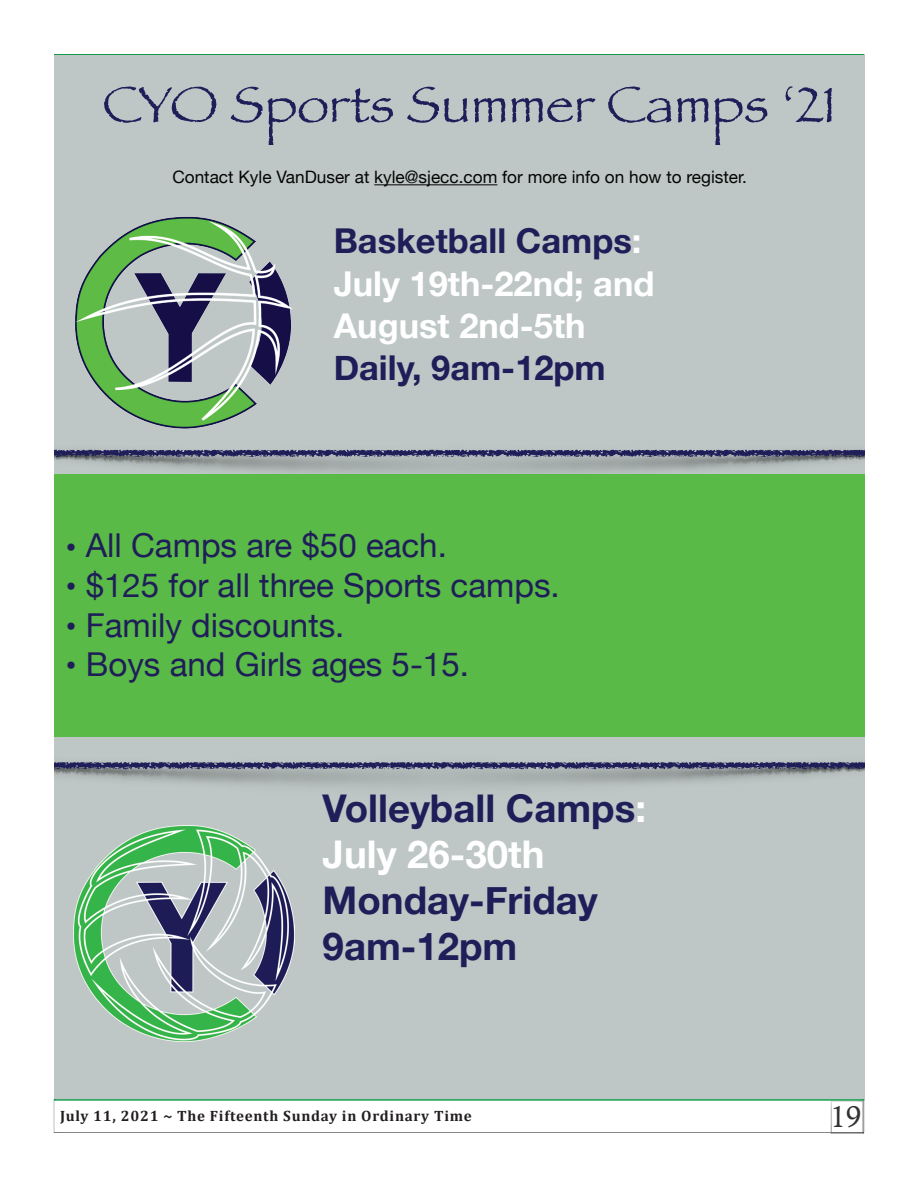
<style>
.page{position:relative;width:918px;height:1188px;background:#fff}
.page>*{position:absolute;margin:0;border:0;box-sizing:border-box;transform-origin:0 0}
.t1{font:52.65px "Papyrus";color:#1f1e59}
.t2{font:700 38.25px/46px "Helvetica Neue";color:#1f1e59}
.t3{font:700 34.2px/42.2px "Helvetica Neue";color:#fff}
.t4{font:700 34.2px "Helvetica Neue";color:#1f1e59}
.t5{font:33px "Helvetica Neue";color:#1f1e59}
.t6{font:30px "Calisto";color:#312f30}
.t7{font:17.1px "Helvetica Neue";color:#040503}
.t8{font:700 15px "Cambria";letter-spacing:.05em;color:#231f20}
.s1{color:#1f1e59}
.s2{color:#fff}
</style>
<div class="page">
<div style="left:55px;top:55px;width:810px;height:1043px;background:#bec7c6"></div>
<hr style="left:374px;top:184px;width:123px;height:1px;background:#040503">
<img style="left:55px;top:459px;width:810px;height:15px">
<svg style="left:55px;top:449px;width:810px;height:10px"></svg>
<img style="left:55px;top:772px;width:785px;height:54px">
<svg style="left:55px;top:761px;width:810px;height:11px"></svg>
<div style="left:55px;top:474px;width:810px;height:263px;background:#59ba47"></div>
<img style="left:73px;top:826px;width:222px;height:216px">
<img style="left:75px;top:216px;width:218px;height:213px">
<h1 class="t1" style="left:102px;top:73px;width:735px">CYO Sports Summer Camps ‘21</h1>
<p class="t7" style="left:172px;top:165px;width:576px">Contact Kyle VanDuser at kyle@sjecc.com for more info on how to register.</p>
<p class="t3" style="left:334px;top:221px;width:322px"><span class="s1">Basketball Camps</span>:<br>July 19th-22nd; and<br>August 2nd-5th</p>
<p class="t4" style="left:334px;top:341px;width:274px">Daily, 9am-12pm</p>
<p class="t5" style="left:65px;top:522px;width:383px">• All Camps are $50 each.</p>
<p class="t5" style="left:65px;top:561px;width:496px">• $125 for all three Sports camps.</p>
<p class="t5" style="left:65px;top:601px;width:281px">• Family discounts.</p>
<p class="t5" style="left:65px;top:640px;width:405px">• Boys and Girls ages 5-15.</p>
<p class="t2" style="left:323px;top:786px;width:325px">Volleyball Camps<span class="s2">:<br>July 26-30th</span></p>
<p class="t2" style="left:323px;top:879px;width:277px">Monday-Friday<br>9am-12pm</p>
<p class="t8" style="left:60px;top:1105px;width:413px">July 11, 2021 ~ The Fifteenth Sunday in Ordinary Time</p>
<p class="t6" style="left:830px;top:1100px;width:32px">19</p>
</div>
